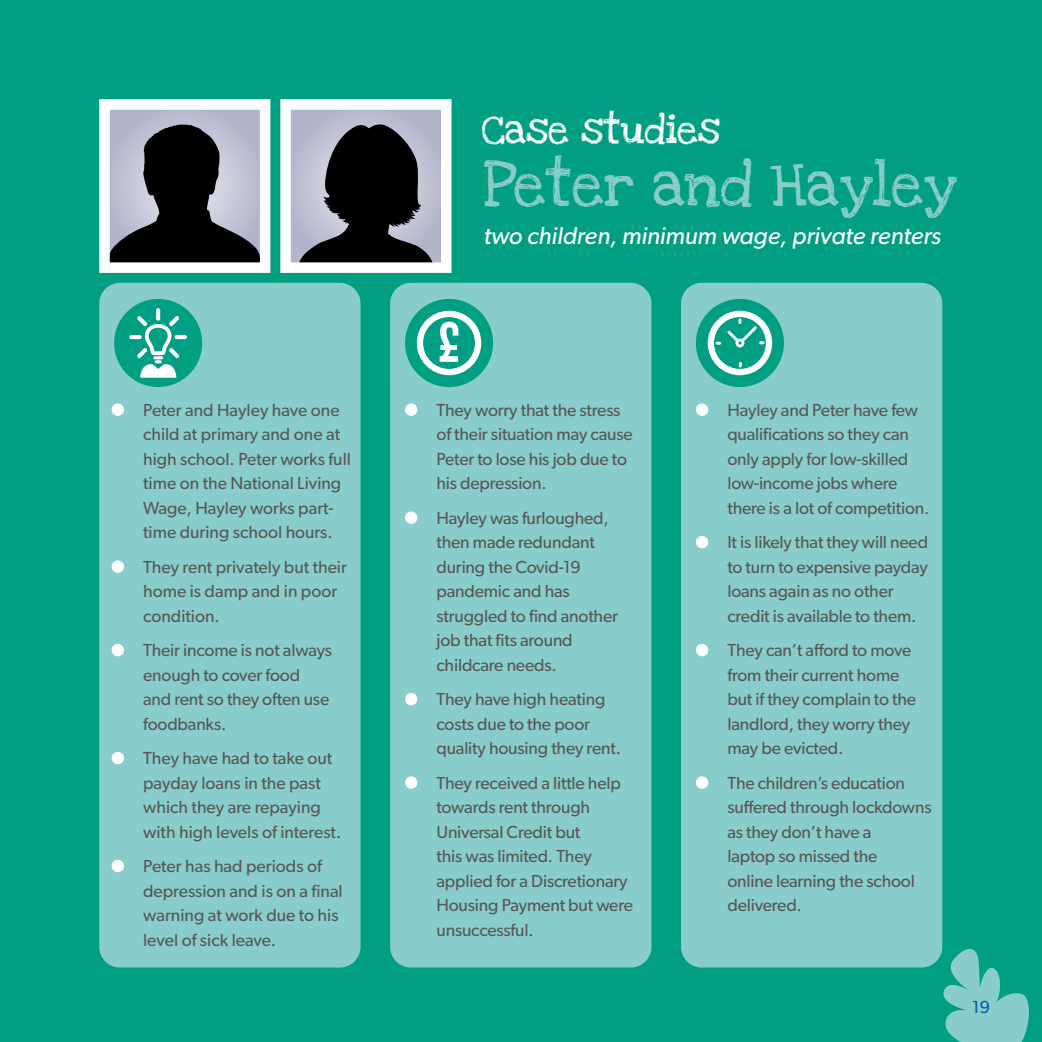
<style>
.page{position:relative;width:1042px;height:1042px;background:#009e82}
.page>*{position:absolute;margin:0;border:0;box-sizing:border-box;transform-origin:0 0}
.t1{font:45.5px "Love Ya Like A Sister";letter-spacing:-.01em;color:#8cc}
.t2{font:29.75px "Love Ya Like A Sister";letter-spacing:-.01em;color:#fff}
.t3{font:italic 24.5px "Gibson";color:#fff}
.t4{font:17.5px/24.5px "Gibson";letter-spacing:-.01em;color:#575756}
.t5{font:17.5px "Gibson";color:#005ca9}
</style>
<div class="page">
<svg style="left:939px;top:941px;width:90px;height:101px"></svg>
<div style="left:287px;top:107px;width:158px;height:157px;background:#b2b5ca"></div>
<svg style="left:299px;top:122px;width:134px;height:140px"></svg>
<div style="left:280px;top:99px;width:171px;height:174px;border:10px solid #fff"></div>
<div style="left:100px;top:284px;width:260px;height:682px;background:#8cc;border-radius:20px"></div>
<div style="left:99px;top:283px;width:261px;height:684px;border:2px solid #8cc;border-radius:20px"></div>
<div style="left:112px;top:403px;width:12px;height:13px;background:#fff;border-radius:50%"></div>
<div style="left:112px;top:560px;width:12px;height:13px;background:#fff;border-radius:50%"></div>
<div style="left:112px;top:644px;width:12px;height:12px;background:#fff;border-radius:50%"></div>
<div style="left:112px;top:752px;width:12px;height:12px;background:#fff;border-radius:50%"></div>
<div style="left:112px;top:860px;width:12px;height:12px;background:#fff;border-radius:50%"></div>
<div style="left:114px;top:299px;width:88px;height:88px;background:#009e82;border-radius:50%"></div>
<div style="left:391px;top:284px;width:259px;height:682px;background:#8cc;border-radius:20px"></div>
<div style="left:390px;top:283px;width:261px;height:684px;border:2px solid #8cc;border-radius:20px"></div>
<div style="left:405px;top:403px;width:12px;height:13px;background:#fff;border-radius:50%"></div>
<div style="left:405px;top:511px;width:12px;height:13px;background:#fff;border-radius:50%"></div>
<div style="left:405px;top:693px;width:12px;height:12px;background:#fff;border-radius:50%"></div>
<div style="left:405px;top:776px;width:12px;height:13px;background:#fff;border-radius:50%"></div>
<div style="left:405px;top:299px;width:88px;height:88px;background:#009e82;border-radius:50%"></div>
<div style="left:682px;top:284px;width:259px;height:682px;background:#8cc;border-radius:20px"></div>
<div style="left:681px;top:283px;width:261px;height:684px;border:2px solid #8cc;border-radius:20px"></div>
<div style="left:696px;top:403px;width:12px;height:13px;background:#fff;border-radius:50%"></div>
<div style="left:696px;top:536px;width:12px;height:12px;background:#fff;border-radius:50%"></div>
<div style="left:696px;top:644px;width:12px;height:12px;background:#fff;border-radius:50%"></div>
<div style="left:696px;top:776px;width:12px;height:13px;background:#fff;border-radius:50%"></div>
<div style="left:696px;top:299px;width:88px;height:88px;background:#009e82;border-radius:50%"></div>
<svg style="left:129px;top:308px;width:58px;height:70px"></svg>
<svg style="left:417px;top:311px;width:64px;height:64px"></svg>
<svg style="left:708px;top:311px;width:64px;height:64px"></svg>
<div style="left:106px;top:107px;width:158px;height:157px;background:#b2b5ca"></div>
<svg style="left:110px;top:124px;width:149px;height:138px"></svg>
<div style="left:99px;top:99px;width:171px;height:174px;border:10px solid #fff"></div>
<p class="t4" style="left:143px;top:397px;width:209px">Peter and Hayley have one child at primary and one at high school. Peter works full time on the National Living<br>Wage, Hayley works part&shy;time during school hours.</p>
<p class="t4" style="left:143px;top:554px;width:205px">They rent privately but their home is damp and in poor condition.</p>
<p class="t4" style="left:143px;top:638px;width:190px">Their income is not always enough to cover food and rent so they often use foodbanks.</p>
<p class="t4" style="left:143px;top:746px;width:200px">They have had to take out payday loans in the past which they are repaying with high levels of interest.</p>
<p class="t4" style="left:143px;top:853px;width:201px">Peter has had periods of depression and is on a final warning at work due to his level of sick leave.</p>
<h2 class="t2" style="left:482px;top:108px;width:240px">Case studies</h2>
<h1 class="t1" style="left:484px;top:152px;width:475px">Peter and Hayley</h1>
<h3 class="t3" style="left:484px;top:221px;width:459px">two children, minimum wage, private renters</h3>
<p class="t4" style="left:436px;top:397px;width:198px">They worry that the stress of their situation may cause<br>Peter to lose his job due to his depression.</p>
<p class="t4" style="left:436px;top:505px;width:183px">Hayley was furloughed, then made redundant during the Covid-19 pandemic and has struggled to find another job that fits around childcare needs.</p>
<p class="t4" style="left:436px;top:687px;width:186px">They have high heating costs due to the poor quality housing they rent.</p>
<p class="t4" style="left:436px;top:770px;width:198px">They received a little help towards rent through<br>Universal Credit but<br>this was limited. They applied for a Discretionary<br>Housing Payment but were unsuccessful.</p>
<p class="t4" style="left:727px;top:397px;width:203px">Hayley and Peter have few qualifications so they can only apply for low-skilled low-income jobs where there is a lot of competition.</p>
<p class="t4" style="left:727px;top:530px;width:202px">It is likely that they will need to turn to expensive payday loans again as no other credit is available to them.</p>
<p class="t4" style="left:727px;top:638px;width:190px">They can’t afford to move from their current home but if they complain to the landlord, they worry they may be evicted.</p>
<p class="t4" style="left:727px;top:770px;width:206px">The children’s education suffered through lockdowns as they don’t have a<br>laptop so missed the<br>online learning the school delivered.</p>
<p class="t5" style="left:972px;top:996px;width:19px">19</p>
</div>
